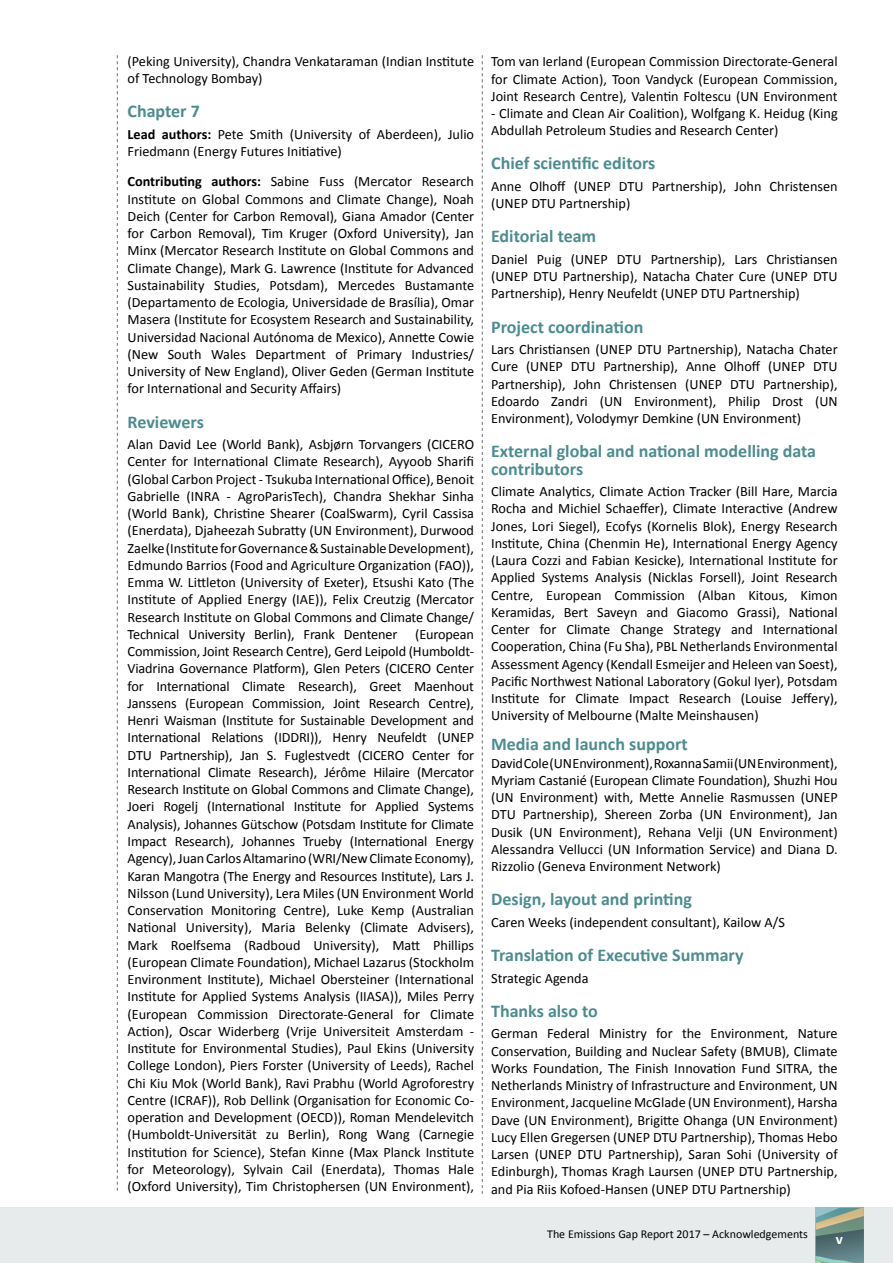
<style>
.page{position:relative;width:893px;height:1263px;background:#fff}
.page>*{position:absolute;margin:0;border:0;box-sizing:border-box;transform-origin:0 0}
.t1{font:700 18px/17.2px "Calibri";color:#4d8c90}
.t2{font:700 15px "Calibri";color:#fff}
.t3{font:14.25px/17.2px "Calibri";color:#000;text-align:justify}
.t4{font:12px "Calibri";color:#000}
.s1{font-weight:700}
</style>
<div class="page">
<svg style="left:117px;top:55px;width:1px;height:1136px"></svg>
<div style="left:0;top:1208px;width:893px;height:55px;background:#e7ebec"></div>
<svg style="left:816px;top:1208px;width:48px;height:55px;background:#728e86"></svg>
<svg style="left:482px;top:55px;width:1px;height:1139px"></svg>
<p class="t3" style="left:128px;top:53px;width:348px">(Peking University), Chandra Venkataraman (Indian Institute of Technology Bombay)</p>
<p class="t1" style="left:128px;top:103px;width:74px">Chapter 7</p>
<p class="t3" style="left:128px;top:126px;width:348px"><span class="s1">Lead authors:</span> Pete Smith (University of Aberdeen), Julio<br>Friedmann (Energy Futures Initiative)</p>
<p class="t3" style="left:128px;top:173px;width:348px"><span class="s1">Contributing authors:</span> Sabine Fuss (Mercator Research Institute on Global Commons and Climate Change), Noah Deich (Center for Carbon Removal), Giana Amador (Center for Carbon Removal), Tim Kruger (Oxford University), Jan Minx (Mercator Research Institute on Global Commons and Climate Change), Mark G. Lawrence (Institute for Advanced Sustainability Studies, Potsdam), Mercedes Bustamante (Departamento de Ecologia, Universidade de Brasília), Omar Masera (Institute for Ecosystem Research and Sustainability, Universidad Nacional Autónoma de Mexico), Annette Cowie (New South Wales Department of Primary Industries/ University of New England), Oliver Geden (German Institute for International and Security Affairs)</p>
<p class="t1" style="left:128px;top:413px;width:78px">Reviewers</p>
<p class="t3" style="left:128px;top:436px;width:348px">Alan David Lee (World Bank), Asbjørn Torvangers (CICERO Center for International Climate Research), Ayyoob Sharifi (Global Carbon Project - Tsukuba International Office), Benoit Gabrielle (INRA - AgroParisTech), Chandra Shekhar Sinha (World Bank), Christine Shearer (CoalSwarm), Cyril Cassisa (Enerdata), Djaheezah Subratty (UN Environment), Durwood Zaelke (Institute for Governance &amp; Sustainable Development), Edmundo Barrios (Food and Agriculture Organization (FAO)), Emma W. Littleton (University of Exeter), Etsushi Kato (The Institute of Applied Energy (IAE)), Felix Creutzig (Mercator Research Institute on Global Commons and Climate Change/ Technical University Berlin), Frank Dentener</p>
<p class="t3" style="left:128px;top:626px;width:348px;text-indent:288px">(European Commission, Joint Research Centre), Gerd Leipold (Humboldt-Viadrina Governance Platform), Glen Peters (CICERO Center for International Climate Research), Greet Maenhout Janssens (European Commission, Joint Research Centre), Henri Waisman (Institute for Sustainable Development and International Relations (IDDRI)), Henry Neufeldt (UNEP DTU Partnership), Jan S. Fuglestvedt (CICERO Center for International Climate Research), Jérôme Hilaire (Mercator Research Institute on Global Commons and Climate Change), Joeri Rogelj (International Institute for Applied Systems Analysis), Johannes Gütschow (Potsdam Institute for Climate Impact Research), Johannes Trueby (International Energy Agency), Juan Carlos Altamarino (WRI/New Climate Economy), Karan Mangotra (The Energy and Resources Institute), Lars J.<br>Nilsson (Lund University), Lera Miles (UN Environment World Conservation Monitoring Centre), Luke Kemp (Australian National University), Maria Belenky (Climate Advisers), Mark Roelfsema (Radboud University), Matt Phillips (European Climate Foundation), Michael Lazarus (Stockholm Environment Institute), Michael Obersteiner (International Institute for Applied Systems Analysis (IIASA)), Miles Perry (European Commission Directorate-General for Climate Action), Oscar Widerberg (Vrije Universiteit Amsterdam - Institute for Environmental Studies), Paul Ekins (University College London), Piers Forster (University of Leeds), Rachel Chi Kiu Mok (World Bank), Ravi Prabhu (World Agroforestry Centre (ICRAF)), Rob Dellink (Organisation for Economic Co&shy;operation and Development (OECD)), Roman Mendelevitch (Humboldt-Universität zu Berlin), Rong Wang (Carnegie Institution for Science), Stefan Kinne (Max Planck Institute for Meteorology), Sylvain Cail (Enerdata), Thomas Hale (Oxford University), Tim Christophersen (UN Environment),</p>
<p class="t3" style="left:491px;top:53px;width:348px">Tom van Ierland (European Commission Directorate-General for Climate Action), Toon Vandyck (European Commission, Joint Research Centre), Valentin Foltescu (UN Environment</p>
<p class="t3" style="left:491px;top:105px;width:348px">- Climate and Clean Air Coalition), Wolfgang K. Heidug (King<br>Abdullah Petroleum Studies and Research Center)</p>
<p class="t1" style="left:491px;top:155px;width:166px">Chief scientific editors</p>
<p class="t3" style="left:491px;top:177px;width:348px">Anne Olhoff (UNEP DTU Partnership), John Christensen (UNEP DTU Partnership)</p>
<p class="t1" style="left:491px;top:228px;width:107px">Editorial team</p>
<p class="t3" style="left:491px;top:250px;width:348px">Daniel Puig (UNEP DTU Partnership), Lars Christiansen (UNEP DTU Partnership), Natacha Chater Cure (UNEP DTU Partnership), Henry Neufeldt (UNEP DTU Partnership)</p>
<p class="t1" style="left:491px;top:318px;width:154px">Project coordination</p>
<p class="t3" style="left:491px;top:341px;width:348px">Lars Christiansen (UNEP DTU Partnership), Natacha Chater Cure (UNEP DTU Partnership), Anne Olhoff (UNEP DTU Partnership), John Christensen (UNEP DTU Partnership), Edoardo Zandri (UN Environment), Philip Drost (UN Environment), Volodymyr Demkine (UN Environment)</p>
<p class="t1" style="left:491px;top:443px;width:327px">External global and national modelling data contributors</p>
<p class="t3" style="left:491px;top:483px;width:348px">Climate Analytics, Climate Action Tracker (Bill Hare, Marcia Rocha and Michiel Schaeffer), Climate Interactive (Andrew Jones, Lori Siegel), Ecofys (Kornelis Blok), Energy Research Institute, China (Chenmin He), International Energy Agency (Laura Cozzi and Fabian Kesicke), International Institute for Applied Systems Analysis (Nicklas Forsell), Joint Research Centre, European Commission (Alban Kitous, Kimon Keramidas, Bert Saveyn and Giacomo Grassi), National Center for Climate Change Strategy and International Cooperation, China (Fu Sha), PBL Netherlands Environmental Assessment Agency (Kendall Esmeijer and Heleen van Soest), Pacific Northwest National Laboratory (Gokul Iyer), Potsdam Institute for Climate Impact Research (Louise Jeffery), University of Melbourne (Malte Meinshausen)</p>
<p class="t1" style="left:491px;top:736px;width:198px">Media and launch support</p>
<p class="t3" style="left:491px;top:754px;width:348px">David Cole (UN Environment), Roxanna Samii (UN Environment), Myriam Castanié (European Climate Foundation), Shuzhi Hou (UN Environment) with, Mette Annelie Rasmussen (UNEP DTU Partnership), Shereen Zorba (UN Environment), Jan Dusik (UN Environment), Rehana Velji (UN Environment)<br>Alessandra Vellucci (UN Information Service) and Diana D.<br>Rizzolio (Geneva Environment Network)</p>
<p class="t1" style="left:491px;top:891px;width:202px">Design, layout and printing</p>
<p class="t3" style="left:491px;top:913px;width:295px">Caren Weeks (independent consultant), Kailow A/S</p>
<p class="t1" style="left:491px;top:946px;width:254px">Translation of Executive Summary</p>
<p class="t3" style="left:491px;top:969px;width:99px">Strategic Agenda</p>
<p class="t1" style="left:491px;top:1002px;width:108px">Thanks also to</p>
<p class="t3" style="left:491px;top:1025px;width:348px">German Federal Ministry for the Environment, Nature Conservation, Building and Nuclear Safety (BMUB), Climate Works Foundation, The Finish Innovation Fund SITRA, the Netherlands Ministry of Infrastructure and Environment, UN Environment, Jacqueline McGlade (UN Environment), Harsha Dave (UN Environment), Brigitte Ohanga (UN Environment)<br>Lucy Ellen Gregersen (UNEP DTU Partnership), Thomas Hebo Larsen (UNEP DTU Partnership), Saran Sohi (University of Edinburgh), Thomas Kragh Laursen (UNEP DTU Partnership, and Pia Riis Kofoed-Hansen (UNEP DTU Partnership)</p>
<p class="t4" style="left:547px;top:1226px;width:262px">The Emissions Gap Report 2017 – Acknowledgements</p>
<p class="t2" style="left:836px;top:1229px;width:9px">v</p>
</div>
